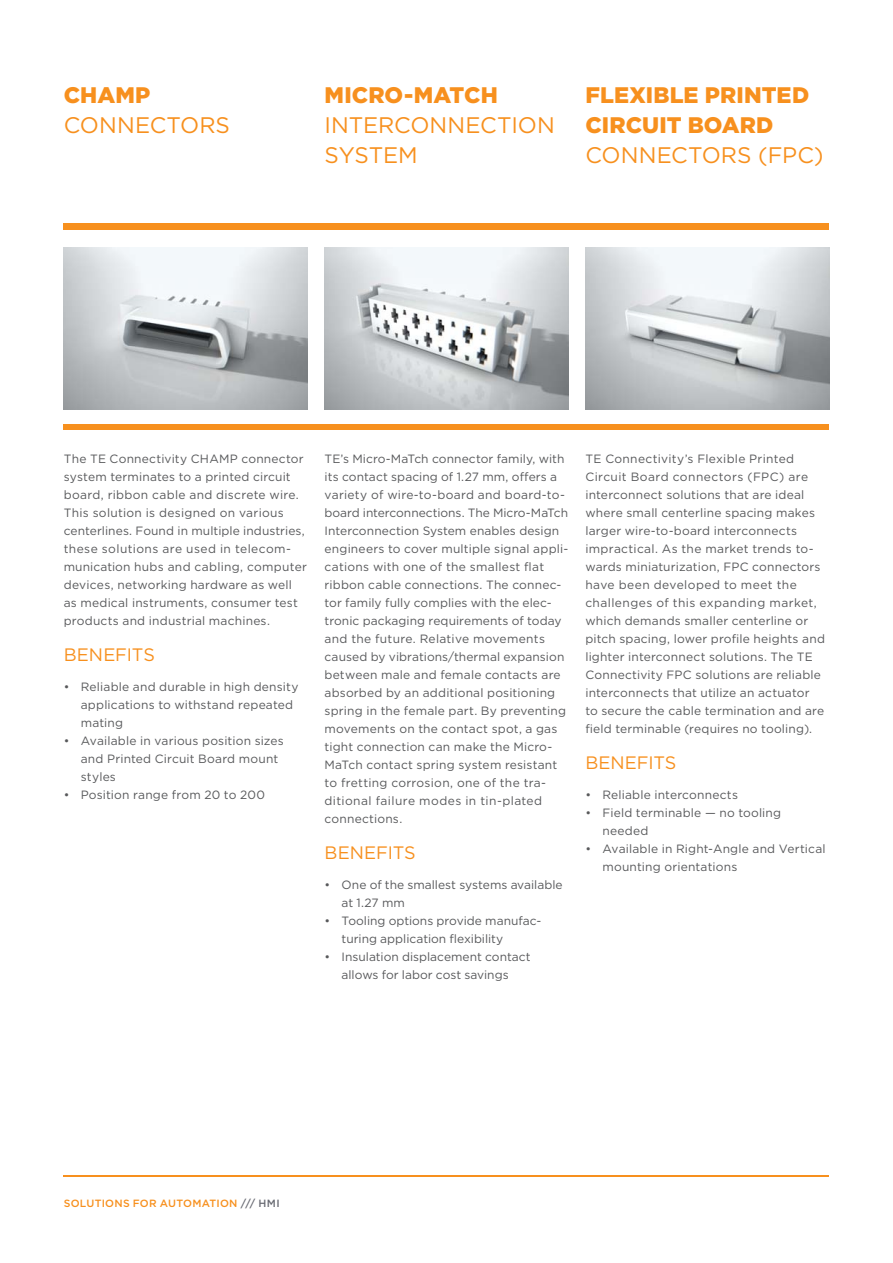
<style>
.page{position:relative;width:893px;height:1263px;background:#fff}
.page>*{position:absolute;margin:0;border:0;box-sizing:border-box;transform-origin:0 0}
.t1{font:22.5px/30px "Gotham";letter-spacing:-.005em;color:#f7901e}
.t2{font:900 22.5px/30px "Gotham";letter-spacing:.005em;color:#f7901e}
.t3{font:18px "Gotham";letter-spacing:-.005em;color:#f7901e}
.t4{font:12px/18px "Gotham";letter-spacing:.015em;color:#58595b}
.t5{font:12px/18px "Gotham";letter-spacing:-.005em;color:#58595b}
.t6{font:500 10.5px "Gotham";letter-spacing:.025em;color:#f7901e}
.s1{color:#696b73}
</style>
<div class="page">
<img style="left:325px;top:247px;width:243px;height:162px">
<img style="left:64px;top:247px;width:244px;height:162px">
<img style="left:585px;top:247px;width:244px;height:162px">
<hr style="left:64px;top:1176px;width:765px;height:1px;background:#f7901e">
<div style="left:64px;top:223px;width:765px;height:6px;background:#f7901e"></div>
<div style="left:64px;top:424px;width:765px;height:6px;background:#f7901e"></div>
<h1 class="t2" style="left:64px;top:82px;width:88px">CHAMP</h1>
<h1 class="t1" style="left:64px;top:112px;width:168px">CONNECTORS</h1>
<h1 class="t2" style="left:325px;top:82px;width:175px">MICRO-MATCH</h1>
<h1 class="t1" style="left:325px;top:112px;width:232px">INTERCONNECTION<br>SYSTEM</h1>
<h1 class="t2" style="left:585px;top:82px;width:225px">FLEXIBLE PRINTED<br>CIRCUIT BOARD</h1>
<h1 class="t1" style="left:585px;top:142px;width:240px">CONNECTORS (FPC)</h1>
<p class="t4" style="left:64px;top:451px;width:245px">The TE Connectivity CHAMP connector system terminates to a printed circuit board, ribbon cable and discrete wire.<br>This solution is designed on various centerlines. Found in multiple industries, these so lutions are used in telecom&shy;munication hubs and cabling, computer devices, networking hardware as well as medical instruments, consumer test products and industrial machines.</p>
<h2 class="t3" style="left:64px;top:648px;width:93px">BENEFITS</h2>
<p class="t4" style="left:81px;top:679px;width:219px;text-indent:-17px">• Reliable and durable in high density applications to withstand repeated mating</p>
<p class="t4" style="left:81px;top:733px;width:204px;text-indent:-17px">• Available in various position sizes and Printed Circuit Board mount styles</p>
<p class="t4" style="left:64px;top:787px;width:203px">• Position range from 20 to 200</p>
<p class="t4" style="left:325px;top:451px;width:245px">TE’s Micro-MaTch connector family, with its contact spacing of 1.27 mm, offers a variety of wire-to-board and board-to&shy;board interconnections. The Micro-MaTch Interconnection System enables design engineers to cover multiple signal appli&shy;cations with one of the smallest flat ribbon cable connections. The connec&shy;tor family fully complies with the elec&shy;tronic packaging requirements of today and the future. Relative movements caused by vibrations/thermal expansion between male and female contacts are absorbed by an additional positioning spring in the female part. By preventing movements on the contact spot, a gas tight connection can make the Micro-MaTch contact spring system resistant to fretting corrosion, one of the tra&shy;ditional failure modes in tin-plated connections.</p>
<h2 class="t3" style="left:325px;top:846px;width:93px">BENEFITS</h2>
<p class="t4" style="left:342px;top:877px;width:223px;text-indent:-17px">• One of the smallest systems available at 1.27 mm</p>
<p class="t5" style="left:342px;top:913px;width:201px;text-indent:-17px">• Tooling options provide manufac&shy;turing application flexibility</p>
<p class="t4" style="left:325px;top:949px;width:208px;text-align:center">• Insulation displacement contact allows for labor cost savings</p>
<p class="t4" style="left:585px;top:451px;width:241px">TE Connectivity’s Flexible Printed Circuit Board connectors (FPC) are interconnect solutions that are ideal where small centerline spacing makes larger wire-to-board interconnects impractical. As the market trends to&shy;wards miniaturization, FPC connectors have been developed to meet the challenges of this expanding market, which demands smaller centerline or pitch spacing, lower profile heights and lighter interconnect solutions. The TE Connectivity FPC solutions are reliable interconnects that utilize an actuator to secure the cable termination and are field terminable (requires no tooling).</p>
<h2 class="t3" style="left:585px;top:756px;width:93px">BENEFITS</h2>
<p class="t4" style="left:585px;top:787px;width:154px">• Reliable interconnects</p>
<p class="t4" style="left:602px;top:805px;width:180px;text-indent:-17px">• Field terminable — no tooling needed</p>
<p class="t4" style="left:602px;top:841px;width:225px;text-indent:-17px">• Available in Right-Angle and Vertical mounting orientations</p>
<p class="t6" style="left:64px;top:1200px;width:217px">SOLUTIONS FOR AUTOMATION <span class="s1">/// HMI</span></p>
</div>
